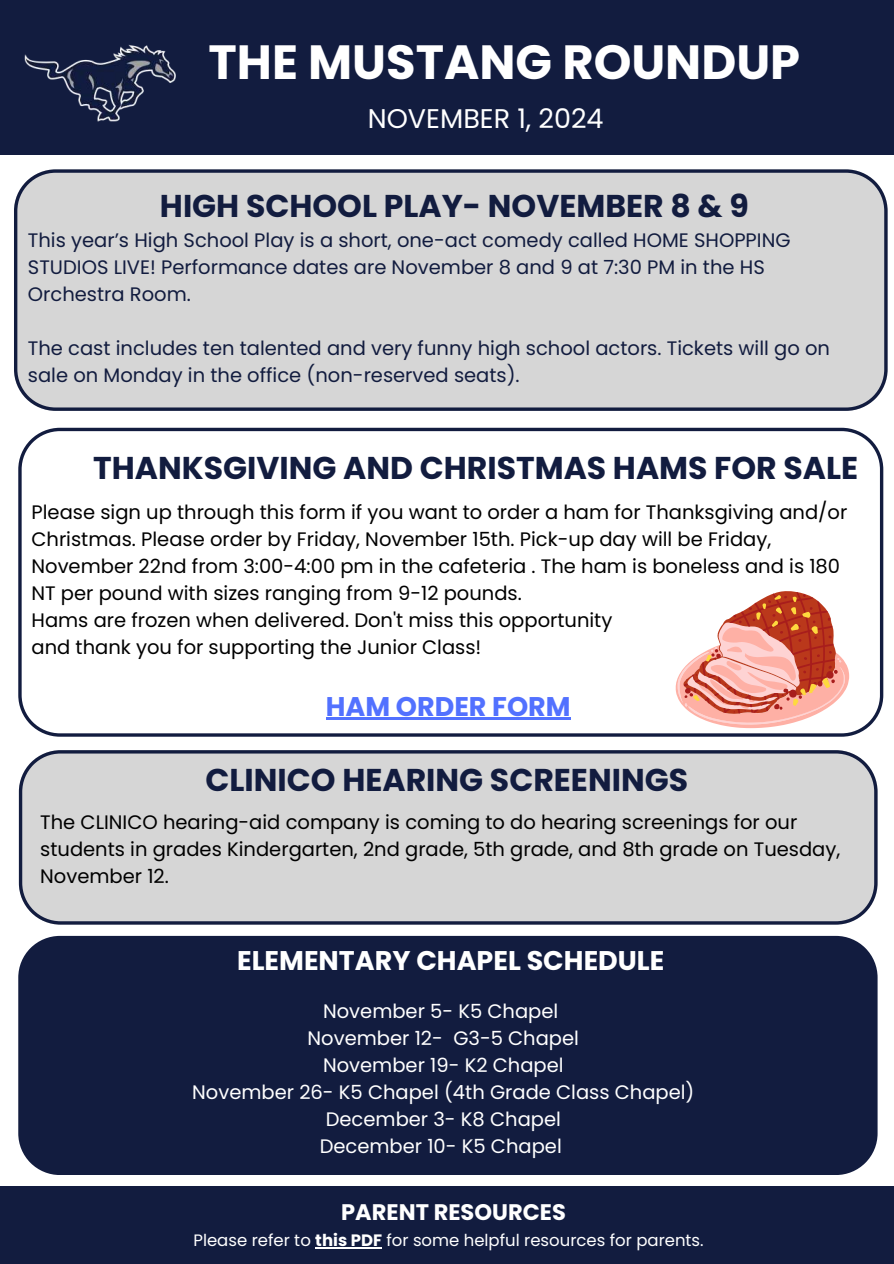
<style>
.page{position:relative;width:894px;height:1264px;background:#fff}
.page>*{position:absolute;margin:0;border:0;box-sizing:border-box;transform-origin:0 0}
.t1{font:700 48px "Poppins";color:#fff}
.t2{font:700 31.5px "Poppins";color:#121c3f}
.t3{font:700 27px "Poppins";color:#fff}
.t4{font:27px "Poppins";color:#fff}
.t5{font:700 27px "Poppins";color:#5271ff}
.t6{font:300 23.25px "Poppins";color:#fff}
.t7{font:700 22.5px "Poppins";color:#fff}
.t8{font:19.5px/27px "Poppins";color:#000}
.t9{font:19.5px/27px "Poppins";color:#121c3f}
.t10{font:19.5px/27px "Poppins";color:#fff;text-align:center}
.t11{font:16.5px "Poppins";color:#fff}
.s1{font-weight:700}
</style>
<div class="page">
<div style="left:0;top:0;width:893px;height:155px;background:#121c3f"></div>
<img style="left:24px;top:45px;width:152px;height:77px">
<div style="left:14px;top:169px;width:873px;height:242px;background:#d6d6d6"></div>
<div style="left:18px;top:935px;width:859px;height:239px;background:#121c3f"></div>
<div style="left:0;top:1186px;width:893px;height:77px;background:#121c3f"></div>
<svg style="left:18px;top:428px;width:864px;height:308px"></svg>
<hr style="left:325px;top:717px;width:245px;height:3px;background:#5271ff">
<svg style="left:675px;top:591px;width:174px;height:137px"></svg>
<hr style="left:315px;top:1246px;width:67px;height:1px;background:#fff">
<div style="left:19px;top:750px;width:858px;height:174px;background:#d6d6d6"></div>
<h1 class="t1" style="left:208px;top:35px;width:593px">THE MUSTANG ROUNDUP</h1>
<h3 class="t4" style="left:367px;top:103px;width:237px">NOVEMBER 1, 2024</h3>
<h2 class="t2" style="left:160px;top:188px;width:590px">HIGH SCHOOL PLAY- NOVEMBER 8 &amp; 9</h2>
<p class="t9" style="left:28px;top:227px;width:764px">This year’s High School Play is a short, one-act comedy called HOME SHOPPING<br>STUDIOS LIVE! Performance dates are November 8 and 9 at 7:30 PM in the HS<br>Orchestra Room.</p>
<p class="t9" style="left:28px;top:335px;width:803px">The cast includes ten talented and very funny high school actors. Tickets will go on sale on Monday in the office (non-reserved seats).</p>
<h2 class="t2" style="left:93px;top:449px;width:766px">THANKSGIVING AND CHRISTMAS HAMS FOR SALE</h2>
<p class="t8" style="left:31px;top:498px;width:817px">Please sign up through this form if you want to order a ham for Thanksgiving and/or Christmas. Please order by Friday, November 15th. Pick-up day will be Friday, November 22nd from 3:00-4:00 pm in the cafeteria . The ham is boneless and is 180<br>NT per pound with sizes ranging from 9-12 pounds.<br>Hams are frozen when delivered. Don't miss this opportunity<br>and thank you for supporting the Junior Class!</p>
<h3 class="t5" style="left:325px;top:690px;width:246px">HAM ORDER FORM</h3>
<h2 class="t2" style="left:205px;top:761px;width:484px">CLINICO HEARING SCREENINGS</h2>
<p class="t8" style="left:40px;top:808px;width:801px">The CLINICO hearing-aid company is coming to do hearing screenings for our students in grades Kindergarten, 2nd grade, 5th grade, and 8th grade on Tuesday,<br>November 12.</p>
<h3 class="t3" style="left:237px;top:944px;width:429px">ELEMENTARY CHAPEL SCHEDULE</h3>
<p class="t10" style="left:192px;top:997px;width:503px">November 5- K5 Chapel<br>November 12- G3-5 Chapel<br>November 19- K2 Chapel<br>November 26- K5 Chapel (4th Grade Class Chapel)<br>December 3- K8 Chapel<br>December 10- K5 Chapel</p>
<p class="t7" style="left:341px;top:1198px;width:226px">PARENT RESOURCES</p>
<p class="t11" style="left:193px;top:1230px;width:511px">Please refer to <span class="s1">this PDF</span> for some helpful resources for parents.</p>
<p class="t6" style="left:463px;top:1222px;width:22px">21</p>
</div>
